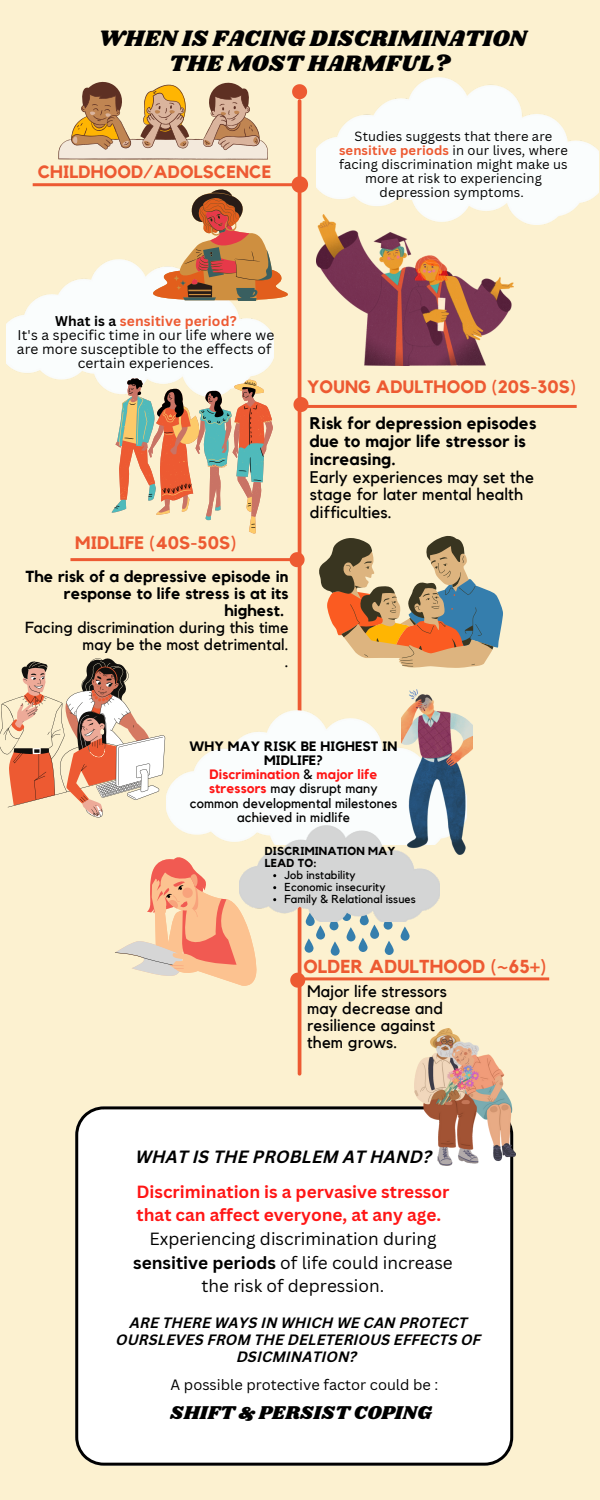
<style>
.page{position:relative;width:600px;height:1500px;background:#fcf1d0}
.page>*{position:absolute;margin:0;border:0;box-sizing:border-box;transform-origin:0 0}
.t1{font:23.2px/24.5px "Shrikhand";letter-spacing:.01em;color:#000;text-align:center}
.t2{font:19.2px "Shrikhand";letter-spacing:.01em;color:#000}
.t3{font:700 18.7px "Kollektif";letter-spacing:.01em;color:#ed5a32}
.t4{font:700 17.9px "Kollektif";letter-spacing:.01em;color:#ed5a32}
.t5{font:700 17.8px "Kollektif";letter-spacing:.01em;color:#ed5a32}
.t6{font:700 17.7px "Kollektif";letter-spacing:.01em;color:#ed5a32}
.t7{font:italic 700 17.3px "Canva Sans";letter-spacing:.01em;color:#000}
.t8{font:17.2px/23.7px "Canva Sans";color:#000;text-align:center}
.t9{font:700 17.2px/23.7px "Canva Sans";color:#ff1616}
.t10{font:16.8px/17.9px "Kollektif";letter-spacing:.01em;color:#000}
.t11{font:700 16.8px/17.9px "Kollektif";letter-spacing:.01em;color:#000}
.t12{font:16.6px/17px "Kollektif";letter-spacing:.01em;color:#000}
.t13{font:700 16px/17.1px "Kollektif";letter-spacing:.01em;color:#000;text-align:right}
.t14{font:16px/17.1px "Kollektif";letter-spacing:.01em;color:#000;text-align:right}
.t15{font:italic 700 14.6px/17.4px "Canva Sans";letter-spacing:.01em;color:#000;text-align:center}
.t16{font:14.6px "Canva Sans";color:#000}
.t17{font:13.8px/14.1px "Canva Sans";letter-spacing:.01em;color:#000;text-align:center}
.t18{font:13.6px/14.2px "Kollektif";letter-spacing:.01em;color:#000;text-align:center}
.t19{font:13px/14px "Canva Sans";letter-spacing:.01em;color:#000;text-align:center}
.t20{font:11.5px/12px "Kollektif";letter-spacing:.01em;color:#000}
.t21{font:700 11.5px/12px "Kollektif";letter-spacing:.01em;color:#000}
.s1{font-weight:700;color:#ed5a32}
.s2{font-weight:700}
.s3{font-weight:700;color:#ff1616}
</style>
<div class="page">
<hr style="left:298px;top:101px;width:3px;height:973px;background:#ed5a32">
<img style="left:7px;top:260px;width:266px;height:132px">
<svg style="left:292px;top:84px;width:15px;height:15px"></svg>
<hr style="left:33px;top:183px;width:266px;height:3px;background:#ed5a32">
<img style="left:316px;top:78px;width:282px;height:147px">
<svg style="left:58px;top:81px;width:210px;height:79px"></svg>
<svg style="left:111px;top:377px;width:162px;height:157px"></svg>
<hr style="left:301px;top:977px;width:248px;height:3px;background:#ed5a32">
<hr style="left:302px;top:405px;width:275px;height:3px;background:#ed5a32">
<hr style="left:70px;top:558px;width:231px;height:3px;background:#ed5a32">
<img style="left:166px;top:710px;width:236px;height:132px">
<svg style="left:0;top:658px;width:165px;height:159px"></svg>
<svg style="left:293px;top:397px;width:15px;height:15px"></svg>
<div style="left:329px;top:916px;width:10px;height:14px;background:#357ead;border-radius:4px"></div>
<svg style="left:346px;top:927px;width:10px;height:15px"></svg>
<svg style="left:305px;top:938px;width:9px;height:15px"></svg>
<svg style="left:331px;top:941px;width:9px;height:15px"></svg>
<svg style="left:316px;top:925px;width:9px;height:15px"></svg>
<div style="left:306px;top:912px;width:9px;height:14px;background:#357ead;border-radius:4px"></div>
<div style="left:384px;top:915px;width:9px;height:15px;background:#357ead;border-radius:4px"></div>
<svg style="left:401px;top:927px;width:9px;height:14px"></svg>
<svg style="left:359px;top:938px;width:9px;height:14px"></svg>
<svg style="left:385px;top:941px;width:9px;height:14px"></svg>
<svg style="left:370px;top:925px;width:9px;height:14px"></svg>
<div style="left:360px;top:911px;width:9px;height:14px;background:#357ead;border-radius:4px"></div>
<img style="left:239px;top:826px;width:200px;height:96px">
<img style="left:402px;top:689px;width:70px;height:165px">
<svg style="left:149px;top:176px;width:159px;height:125px"></svg>
<svg style="left:319px;top:536px;width:184px;height:132px"></svg>
<svg style="left:290px;top:973px;width:15px;height:15px"></svg>
<svg style="left:290px;top:552px;width:15px;height:15px"></svg>
<img style="left:316px;top:214px;width:198px;height:152px">
<svg style="left:115px;top:854px;width:142px;height:132px"></svg>
<div style="left:75px;top:1106px;width:438px;height:360px;background:#fff"></div>
<img style="left:415px;top:1028px;width:100px;height:138px">
<h1 class="t1" style="left:98px;top:27px;width:430px">WHEN IS FACING DISCRIMINATION<br>THE MOST HARMFUL?</h1>
<h3 class="t6" style="left:38px;top:164px;width:235px">CHILDHOOD/ADOLSCENCE</h3>
<p class="t19" style="left:339px;top:129px;width:230px">Studies suggests that there are <span class="s1">sensitive periods</span> in our lives, where facing discrimination might make us more at risk to experiencing depression symptoms.</p>
<p class="t17" style="left:17px;top:314px;width:259px"><span class="s2">What is a</span> <span class="s1">sensitive period?<br></span>It's a specific time in our life where we are more susceptible to the effects of certain experiences.</p>
<h3 class="t4" style="left:75px;top:535px;width:162px">MIDLIFE (40S-50S)</h3>
<p class="t13" style="left:26px;top:568px;width:265px">The risk of a depressive episode in response to life stress is at its highest.</p>
<p class="t14" style="left:25px;top:619px;width:265px">Facing discrimination during this time may be the most detrimental.<br>.</p>
<h3 class="t5" style="left:307px;top:379px;width:270px">YOUNG ADULTHOOD (20S-30S)</h3>
<p class="t11" style="left:310px;top:415px;width:228px">Risk for depression episodes due to major life stressor is increasing.</p>
<p class="t10" style="left:310px;top:468px;width:226px">Early experiences may set the stage for later mental health difficulties.</p>
<p class="t18" style="left:190px;top:739px;width:209px"><span class="s2">WHY MAY RISK BE HIGHEST IN<br>MIDLIFE?<br></span><span class="s3">Discrimination</span> &amp; <span class="s3">major life stressors</span> may disrupt many common developmental milestones achieved in midlife</p>
<p class="t21" style="left:265px;top:845px;width:132px">DISCRIMINATION MAY<br>LEAD TO:</p>
<p class="t20" style="left:285px;top:869px;width:133px">Job instability<br>Economic insecurity<br>Family &amp; Relational issues</p>
<h3 class="t3" style="left:303px;top:958px;width:244px">OLDER ADULTHOOD (~65+)</h3>
<p class="t12" style="left:307px;top:983px;width:142px">Major life stressors may decrease and resilience against them grows.</p>
<h3 class="t7" style="left:136px;top:1150px;width:297px">WHAT IS THE PROBLEM AT HAND?</h3>
<h3 class="t9" style="left:137px;top:1179px;width:314px">Discrimination is a pervasive stressor that can affect everyone, at any age.</h3>
<h3 class="t8" style="left:133px;top:1226px;width:321px">Experiencing discrimination during <span class="s2">sensitive periods</span> of life could increase the risk of depression.</h3>
<p class="t15" style="left:116px;top:1315px;width:366px">ARE THERE WAYS IN WHICH WE CAN PROTECT<br>OURSLEVES FROM THE DELETERIOUS EFFECTS OF<br>DSICMINATION?</p>
<p class="t16" style="left:171px;top:1374px;width:269px">A possible protective factor could be :</p>
<h2 class="t2" style="left:170px;top:1399px;width:263px">SHIFT &amp; PERSIST COPING</h2>
</div>
